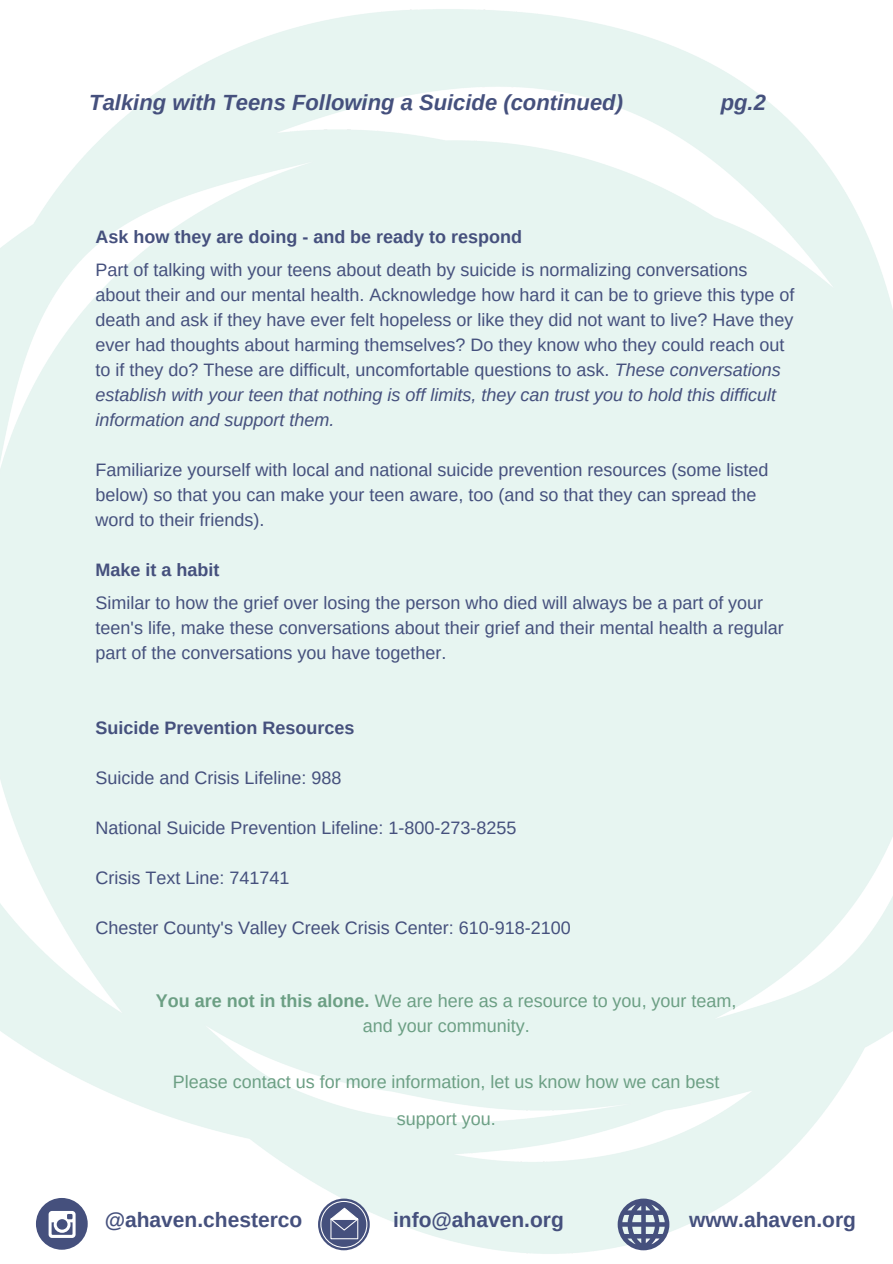
<style>
.page{position:relative;width:893px;height:1264px;background:#fff}
.page>*{position:absolute;margin:0;border:0;box-sizing:border-box;transform-origin:0 0}
.t1{font:italic 700 22.05px "Arimo";color:#45507d}
.t2{font:700 21px "Arimo";color:#45507d}
.t3{font:18px/25px "Arimo";color:#45507d}
.t4{font:18px/24.8px "Arimo";color:#6c9f84;text-align:center}
.t5{font:700 18px "Arimo";color:#45507d}
.s1{font-style:italic}
.s2{font-weight:700}
</style>
<div class="page">
<img style="left:0;top:9px;width:892px;height:1245px">
<div style="left:36px;top:1197px;width:52px;height:52px;background:#45507d;border-radius:50%"></div>
<svg style="left:49px;top:1211px;width:27px;height:26px"></svg>
<svg style="left:318px;top:1198px;width:52px;height:52px"></svg>
<div style="left:320px;top:1200px;width:47px;height:47px;border:1px solid #fff;border-radius:50%"></div>
<div style="left:330px;top:1218px;width:28px;height:21px;border:1px solid #fff"></div>
<svg style="left:328px;top:1206px;width:33px;height:25px"></svg>
<svg style="left:617px;top:1198px;width:52px;height:52px;background:#8893ad"></svg>
<p class="t1" style="left:89px;top:90px;width:535px">Talking with Teens Following a Suicide (continued)</p>
<p class="t1" style="left:720px;top:90px;width:47px">pg.2</p>
<p class="t5" style="left:96px;top:227px;width:428px">Ask how they are doing - and be ready to respond</p>
<p class="t3" style="left:96px;top:257px;width:700px">Part of talking with your teens about death by suicide is normalizing conversations about their and our mental health. Acknowledge how hard it can be to grieve this type of death and ask if they have ever felt hopeless or like they did not want to live? Have they ever had thoughts about harming themselves? Do they know who they could reach out to if they do? These are difficult, uncomfortable questions to ask. <span class="s1">These conversations establish with your teen that nothing is off limits, they can trust you to hold this difficult information and support them.</span></p>
<p class="t3" style="left:96px;top:457px;width:674px">Familiarize yourself with local and national suicide prevention resources (some listed below) so that you can make your teen aware, too (and so that they can spread the word to their friends).</p>
<p class="t5" style="left:96px;top:559px;width:125px">Make it a habit</p>
<p class="t3" style="left:96px;top:590px;width:689px">Similar to how the grief over losing the person who died will always be a part of your teen's life, make these conversations about their grief and their mental health a regular part of the conversations you have together.</p>
<p class="t5" style="left:96px;top:717px;width:260px">Suicide Prevention Resources</p>
<p class="t3" style="left:96px;top:765px;width:247px">Suicide and Crisis Lifeline: 988</p>
<p class="t3" style="left:96px;top:815px;width:422px">National Suicide Prevention Lifeline: 1-800-273-8255</p>
<p class="t3" style="left:96px;top:865px;width:195px">Crisis Text Line: 741741</p>
<p class="t3" style="left:96px;top:915px;width:476px">Chester County's Valley Creek Crisis Center: 610-918-2100</p>
<p class="t4" style="left:156px;top:988px;width:582px"><span class="s2">You are not in this alone.</span> We are here as a resource to you, your team, and your community.</p>
<p class="t4" style="left:173px;top:1062px;width:548px;line-height:37px">Please contact us for more information, let us know how we can best support you.</p>
<p class="t2" style="left:105px;top:1208px;width:199px">@ahaven.chesterco</p>
<p class="t2" style="left:393px;top:1208px;width:172px">info@ahaven.org</p>
<p class="t2" style="left:689px;top:1208px;width:168px">www.ahaven.org</p>
</div>
